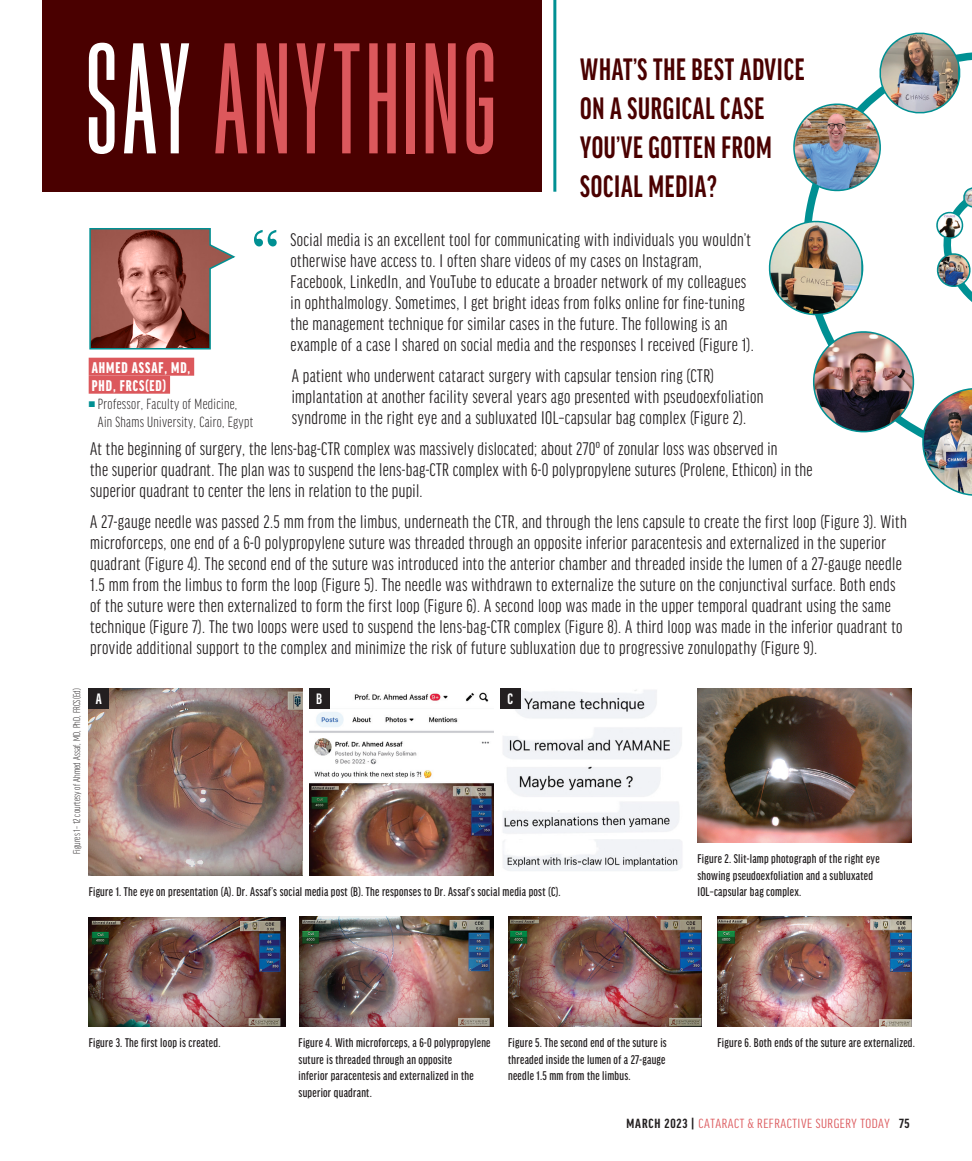
<style>
.page{position:relative;width:972px;height:1161px;background:#fff}
.page>*{position:absolute;margin:0;border:0;box-sizing:border-box;transform-origin:0 0}
.body{font:165px "Bee Three";letter-spacing:.025em;color:#dc585c}
.say_anything_deck{font:700 extra-condensed 33px/39px "Good Headline Pro";letter-spacing:.025em;color:#4a0000;scale:.95 1}
.quotes{font:extra-condensed 19.5px/21px "Good Headline Pro";letter-spacing:.02em;color:#231f20}
.author_name{font:900 extra-condensed 16.5px/18px "Good Headline Pro";letter-spacing:.06em;color:#fff}
.bio_info{font:300 extra-condensed 15.75px/18px "Good Headline Pro";letter-spacing:.02em;color:#231f20}
.t1{font:700 15.75px "Acumin Pro Extra Cond";color:#fff}
.t2{font:extra-condensed 14.1px "Good Headline Pro";letter-spacing:.035em;color:#dc585c;scale:1.11 1}
.t3{font:500 extra-condensed 13.5px/16.5px "Good Headline Pro";letter-spacing:.02em;color:#231f20}
.image_courtesy{font:300 extra-condensed 10.5px "Good Headline Pro";letter-spacing:.01em;color:#231f20}
.s1{color:#fff}
.s2{color:#009093}
.s3{font-weight:700;color:#231f20}
</style>
<div class="page">
<div style="left:43px;top:0;width:499px;height:192px;background:#4a0000"></div>
<hr style="left:553px;top:0;width:3px;height:192px;background:#009093">
<svg style="left:254px;top:230px;width:23px;height:16px"></svg>
<svg style="left:89px;top:228px;width:147px;height:122px"></svg>
<div style="left:89px;top:358px;width:105px;height:18px;background:#dc585c"></div>
<div style="left:89px;top:376px;width:81px;height:18px;background:#dc585c"></div>
<img style="left:89px;top:688px;width:213px;height:188px">
<img style="left:309px;top:688px;width:184px;height:188px">
<img style="left:503px;top:688px;width:179px;height:183px">
<img style="left:698px;top:688px;width:213px;height:155px">
<img style="left:89px;top:917px;width:197px;height:110px">
<img style="left:299px;top:917px;width:194px;height:109px">
<img style="left:508px;top:917px;width:193px;height:110px">
<img style="left:718px;top:917px;width:193px;height:110px">
<div style="left:89px;top:688px;width:20px;height:21px;background:#231f20"></div>
<div style="left:309px;top:688px;width:20px;height:21px;background:#231f20"></div>
<div style="left:500px;top:688px;width:20px;height:21px;background:#231f20"></div>
<img style="left:813px;top:327px;width:159px;height:169px">
<img style="left:768px;top:32px;width:204px;height:289px">
<p class="body" style="left:85px;top:11px;width:413px"><span class="s1">SAY</span>ANYTHING</p>
<p class="say_anything_deck" style="left:580px;top:50px;width:238px">WHAT’S THE BEST ADVICE<br>ON A SURGICAL CASE<br>YOU’VE GOTTEN FROM<br>SOCIAL MEDIA?</p>
<p class="quotes" style="left:291px;top:230px;width:465px">Social media is an excellent tool for communicating with individuals you wouldn’t otherwise have access to. I often share videos of my cases on Instagram, Facebook, LinkedIn, and YouTube to educate a broader network of my colleagues in ophthalmology. Sometimes, I get bright ideas from folks online for fine-tuning the management technique for similar cases in the future. The following is an example of a case I shared on social media and the responses I received (Figure 1).</p>
<p class="quotes" style="left:292px;top:366px;width:473px">A patient who underwent cataract surgery with capsular tension ring (CTR) implantation at another facility several years ago presented with pseudoexfoliation syndrome in the right eye and a subluxated IOL–capsular bag complex (Figure 2).</p>
<p class="quotes" style="left:90px;top:439px;width:724px">At the beginning of surgery, the lens-bag-CTR complex was massively dislocated; about 270º of zonular loss was observed in<br>the superior quadrant. The plan was to suspend the lens-bag-CTR complex with 6-0 polypropylene sutures (Prolene, Ethicon) in the superior quadrant to center the lens in relation to the pupil.</p>
<p class="quotes" style="left:90px;top:512px;width:818px">A 27-gauge needle was passed 2.5 mm from the limbus, underneath the CTR, and through the lens capsule to create the first loop (Figure 3). With microforceps, one end of a 6-0 polypropylene suture was threaded through an opposite inferior paracentesis and externalized in the superior quadrant (Figure 4). The second end of the suture was introduced into the anterior chamber and threaded inside the lumen of a 27-gauge needle 1.5 mm from the limbus to form the loop (Figure 5). The needle was withdrawn to externalize the suture on the conjunctival surface. Both ends of the suture were then externalized to form the first loop (Figure 6). A second loop was made in the upper temporal quadrant using the same technique (Figure 7). The two loops were used to suspend the lens-bag-CTR complex (Figure 8). A third loop was made in the inferior quadrant to provide additional support to the complex and minimize the risk of future subluxation due to progressive zonulopathy (Figure 9).</p>
<p class="author_name" style="left:92px;top:358px;width:100px">AHMED ASSAF, MD,<br>PHD, FRCS(ED)</p>
<p class="bio_info" style="left:98px;top:395px;width:157px;text-indent:-9px"><span class="s2">■</span> Professor, Faculty of Medicine,<br>Ain Shams University, Cairo, Egypt</p>
<p class="image_courtesy" style="left:72px;top:854px;width:168px;rotate:-90deg">Figures 1– 12 courtesy of Ahmed Assaf, MD, PhD, FRCS(Ed)</p>
<p class="t1" style="left:96px;top:689px;width:7px">A</p>
<p class="t1" style="left:316px;top:689px;width:7px">B</p>
<p class="t1" style="left:507px;top:689px;width:7px">C</p>
<p class="t3" style="left:89px;top:884px;width:474px">Figure 1. The eye on presentation (A). Dr. Assaf’s social media post (B). The responses to Dr. Assaf’s social media post (C).</p>
<p class="t3" style="left:698px;top:851px;width:184px">Figure 2. Slit-lamp photograph of the right eye showing pseudoexfoliation and a subluxated<br>IOL–capsular bag complex.</p>
<p class="t3" style="left:89px;top:1035px;width:133px">Figure 3. The first loop is created.</p>
<p class="t3" style="left:299px;top:1035px;width:193px">Figure 4. With microforceps, a 6-0 polypropylene suture is threaded through an opposite<br>inferior paracentesis and externalized in the superior quadrant.</p>
<p class="t3" style="left:508px;top:1035px;width:160px;text-align:justify">Figure 5. The second end of the suture is threaded inside the lumen of a 27-gauge needle 1.5 mm from the limbus.</p>
<p class="t3" style="left:718px;top:1035px;width:199px">Figure 6. Both ends of the suture are externalized.</p>
<p class="t2" style="left:626px;top:1117px;width:257px"><span class="s3">MARCH 2023 |</span> CATARACT &amp; REFRACTIVE SURGERY TODAY <span class="s3">75</span></p>
</div>
